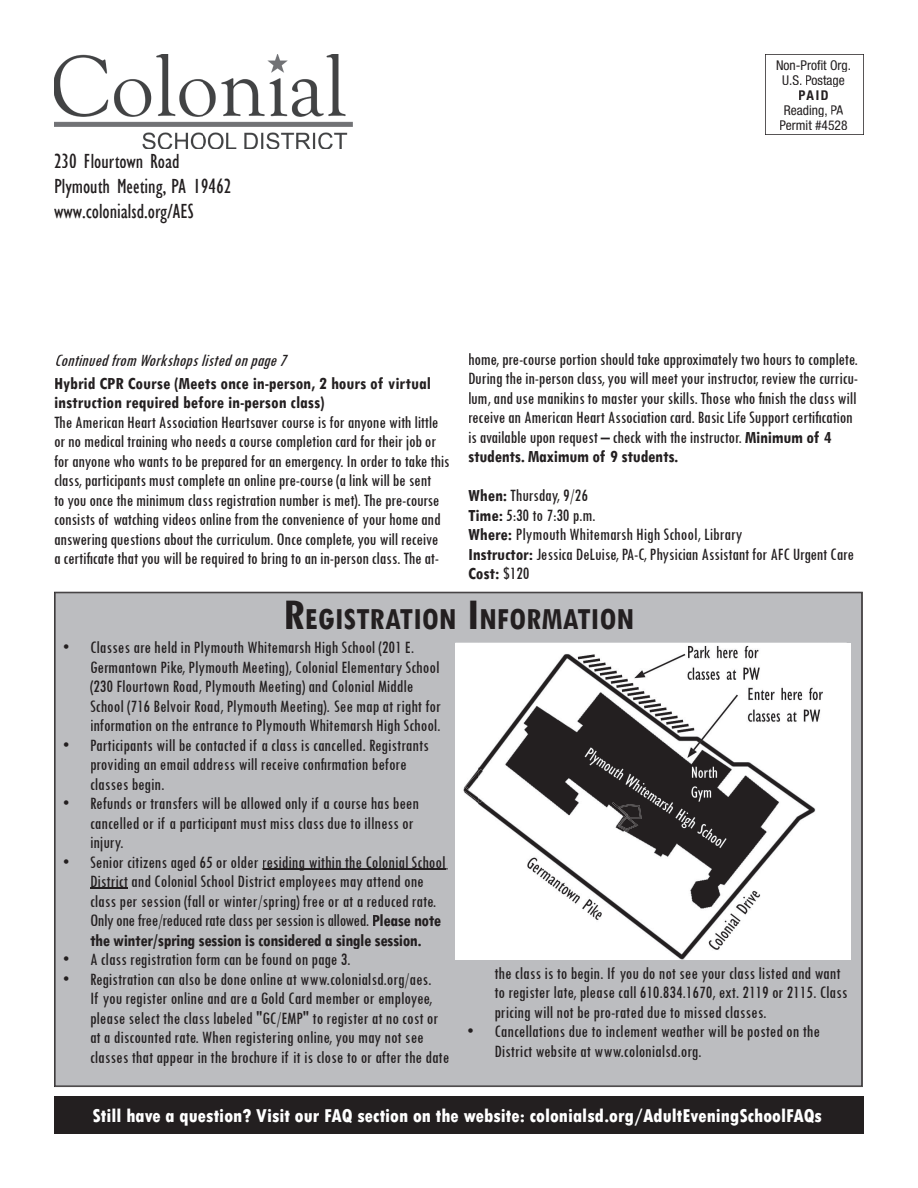
<style>
.page{position:relative;width:918px;height:1188px;background:#fff}
.page>*{position:absolute;margin:0;border:0;box-sizing:border-box;transform-origin:0 0}
.t1{font:700 condensed 32.55px "Tw Cen";color:#231f20}
.t2{font:condensed 21px/25.2px "Gill Sans";color:#231f20}
.t3{font:800 condensed 19.5px "Tw Cen";color:#fff}
.t4{font:condensed 18px/19.5px "Tw Cen";color:#231f20}
.t5{font:700 condensed 18px/19.5px "Tw Cen";color:#231f20}
.t6{font:italic condensed 18px "Tw Cen";color:#231f20}
.t7{font:condensed 13.5px/15px "Helvetica Neue";color:#231f20;text-align:center}
.t8{font:700 condensed 13.5px "Helvetica Neue";color:#231f20}
.s1{font-weight:700}
.s2{font-size:46.5px}
</style>
<div class="page">
<img style="left:54px;top:54px;width:299px;height:95px">
<div style="left:55px;top:592px;width:807px;height:494px;background:#bcbdc0"></div>
<div style="left:286px;top:601px;width:346px;height:29px;background:#bcbdc0"></div>
<div style="left:54px;top:1096px;width:810px;height:38px;background:#231f20"></div>
<img style="left:455px;top:643px;width:392px;height:316px">
<img style="left:478px;top:643px;width:350px;height:316px">
<img style="left:630px;top:804px;width:12px;height:15px">
<img style="left:630px;top:805px;width:11px;height:13px">
<img style="left:630px;top:816px;width:8px;height:14px">
<img style="left:630px;top:817px;width:7px;height:13px">
<svg style="left:612px;top:802px;width:18px;height:30px"></svg>
<img style="left:465px;top:772px;width:13px;height:16px">
<svg style="left:478px;top:769px;width:6px;height:10px"></svg>
<img style="left:463px;top:788px;width:15px;height:13px">
<svg style="left:478px;top:796px;width:5px;height:7px"></svg>
<svg style="left:465px;top:787px;width:4px;height:3px"></svg>
<svg style="left:765px;top:54px;width:99px;height:81px"></svg>
<p class="t2" style="left:54px;top:148px;width:179px">230 Flourtown Road<br>Plymouth Meeting, PA 19462 www.colonialsd.org/AES</p>
<p class="t7" style="left:776px;top:57px;width:76px">Non-Profit Org.<br>U.S. Postage</p>
<p class="t8" style="left:798px;top:87px;width:32px">PAID</p>
<p class="t7" style="left:780px;top:102px;width:69px">Reading, PA<br>Permit #4528</p>
<p class="t6" style="left:54px;top:349px;width:239px">ContinuedfromWorkshopslistedonpage7</p>
<p class="t5" style="left:54px;top:373px;width:378px">Hybrid CPR Course (Meets once in-person, 2 hours of virtual instruction required before in-person class)</p>
<p class="t4" style="left:54px;top:412px;width:397px">The American Heart Association Heartsaver course is for anyone with little or no medical training who needs a course completion card for their job or for anyone who wants to be prepared for an emergency. In order to take this class, participants must complete an online pre-course (a link will be sent<br>to you once the minimum class registration number is met). The pre-course consists of watching videos online from the convenience of your home and answering questions about the curriculum. Once complete, you will receive<br>a certificate that you will be required to bring to an in-person class. The at-</p>
<p class="t4" style="left:468px;top:349px;width:392px">home, pre-course portion should take approximately two hours to complete.<br>During the in-person class, you will meet your instructor, review the curricu&shy;lum, and use manikins to master your skills. Those who finish the class will receive an American Heart Association card. Basic Life Support certification is available upon request – check with the instructor. <span class="s1">Minimum of 4 students. Maximum of 9 students.</span></p>
<p class="t4" style="left:468px;top:485px;width:387px"><span class="s1">When:</span> Thursday, 9/26<br><span class="s1">Time:</span> 5:30 to 7:30 p.m.<br><span class="s1">Where:</span> Plymouth Whitemarsh High School, Library<br><span class="s1">Instructor:</span> Jessica DeLuise, PA-C, Physician Assistant for AFC Urgent Care <span class="s1">Cost:</span> $120</p>
<h1 class="t1" style="left:283px;top:599px;width:353px"><span class="s2">R</span>EGISTRATION <span class="s2">I</span>NFORMATION</h1>
<p class="t4" style="left:90px;top:637px;width:352px;text-indent:-27px">• Classes are held in Plymouth Whitemarsh High School (201 E.<br>Germantown Pike, Plymouth Meeting), Colonial Elementary School (230 Flourtown Road, Plymouth Meeting) and Colonial Middle School (716 Belvoir Road, Plymouth Meeting). See map at right for information on the entrance to Plymouth Whitemarsh High School.</p>
<p class="t4" style="left:90px;top:735px;width:340px;text-indent:-27px">• Participants will be contacted if a class is cancelled. Registrants providing an email address will receive confirmation before classes begin.</p>
<p class="t4" style="left:90px;top:793px;width:331px;text-indent:-27px">• Refunds or transfers will be allowed only if a course has been cancelled or if a participant must miss class due to illness or injury.</p>
<p class="t4" style="left:90px;top:852px;width:357px;text-indent:-27px">• Senior citizens aged 65 or older residing within the Colonial School District and Colonial School District employees may attend one class per session (fall or winter/spring) free or at a reduced rate.<br>Only one free/reduced rate class per session is allowed. <span class="s1">Please note the winter/spring session is considered a single session.</span></p>
<p class="t4" style="left:63px;top:949px;width:289px">• A class registration form can be found on page 3.</p>
<p class="t4" style="left:90px;top:969px;width:361px;text-indent:-27px">• Registration can also be done online at www.colonialsd.org/aes.<br>If you register online and are a Gold Card member or employee, please select the class labeled "GC/EMP" to register at no cost or at a discounted rate. When registering online, you may not see classes that appear in the brochure if it is close to or after the date</p>
<p class="t4" style="left:494px;top:963px;width:355px">the class is to begin. If you do not see your class listed and want to register late, please call 610.834.1670, ext. 2119 or 2115. Class pricing will not be pro-rated due to missed classes.</p>
<p class="t4" style="left:494px;top:1021px;width:327px;text-indent:-27px">• Cancellations due to inclement weather will be posted on the<br>District website at www.colonialsd.org.</p>
<p class="t3" style="left:92px;top:1104px;width:731px">Still have a question? Visit our FAQ section on the website: colonialsd.org/AdultEveningSchoolFAQs</p>
</div>
